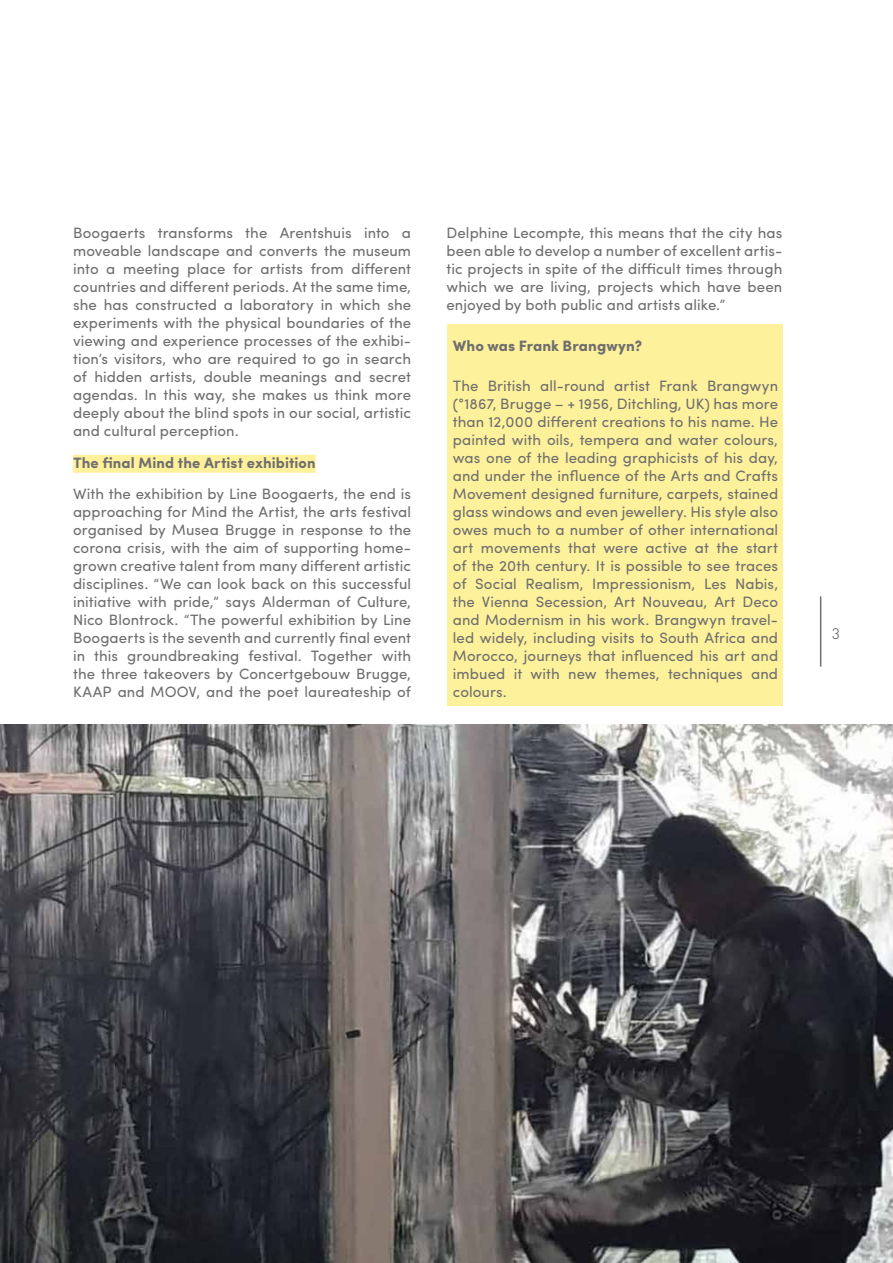
<style>
.page{position:relative;width:893px;height:1263px;background:#fff}
.page>*{position:absolute;margin:0;border:0;box-sizing:border-box;transform-origin:0 0}
.t1{font:15px/18px "Sofia Pro";letter-spacing:.005em;color:#706f6f;text-align:justify}
.t2{font:700 15px "Sofia Pro";letter-spacing:.005em;color:#706f6f}
.t3{font:900 15px "Sofia Pro";letter-spacing:.01em;color:#706f6f}
.t4{font:300 15px "DIN Offc Pro";color:#4a4a49}
</style>
<div class="page">
<hr style="left:820px;top:596px;width:1px;height:70px;background:#706f6f">
<div style="left:447px;top:325px;width:335px;height:381px;background:#fef19b"></div>
<div style="left:73px;top:455px;width:243px;height:18px;background:#fef19b"></div>
<img style="left:0;top:724px;width:893px;height:539px">
<p class="t1" style="left:73px;top:223px;width:340px">Boogaerts transforms the Arentshuis into a moveable landscape and converts the museum into a meeting place for artists from different countries and different periods. At the same time, she has constructed a laboratory in which she experiments with the physical boundaries of the viewing and experience processes of the exhibi&shy;tion’s visitors, who are required to go in search of hidden artists, double meanings and secret agendas. In this way, she makes us think more deeply about the blind spots in our social, artistic and cultural perception.</p>
<p class="t2" style="left:73px;top:451px;width:244px">The final Mind the Artist exhibition</p>
<p class="t1" style="left:73px;top:484px;width:340px">With the exhibition by Line Boogaerts, the end is approaching for Mind the Artist, the arts festival organised by Musea Brugge in response to the corona crisis, with the aim of supporting home&shy;grown creative talent from many different artistic disciplines. “We can look back on this successful initiative with pride,” says Alderman of Culture, Nico Blontrock. “The powerful exhibition by Line Boogaerts is the seventh and currently final event in this groundbreaking festival. Together with the three takeovers by Concertgebouw Brugge, KAAP and MOOV, and the poet laureateship of</p>
<p class="t1" style="left:446px;top:223px;width:337px">Delphine Lecompte, this means that the city has been able to develop a number of excellent artis&shy;tic projects in spite of the difficult times through which we are living, projects which have been enjoyed by both public and artists alike.”</p>
<p class="t3" style="left:453px;top:334px;width:191px">Who was Frank Brangwyn?</p>
<p class="t1" style="left:453px;top:376px;width:327px">The British all-round artist Frank Brangwyn (°1867, Brugge – + 1956, Ditchling, UK) has more than 12,000 different creations to his name. He painted with oils, tempera and water colours, was one of the leading graphicists of his day, and under the influence of the Arts and Crafts Movement designed furniture, carpets, stained glass windows and even jewellery. His style also owes much to a number of other international art movements that were active at the start of the 20th century. It is possible to see traces of Social Realism, Impressionism, Les Nabis, the Vienna Secession, Art Nouveau, Art Deco and Modernism in his work. Brangwyn travel&shy;led widely, including visits to South Africa and Morocco, journeys that influenced his art and imbued it with new themes, techniques and colours.</p>
<p class="t4" style="left:832px;top:622px;width:9px">3</p>
</div>
